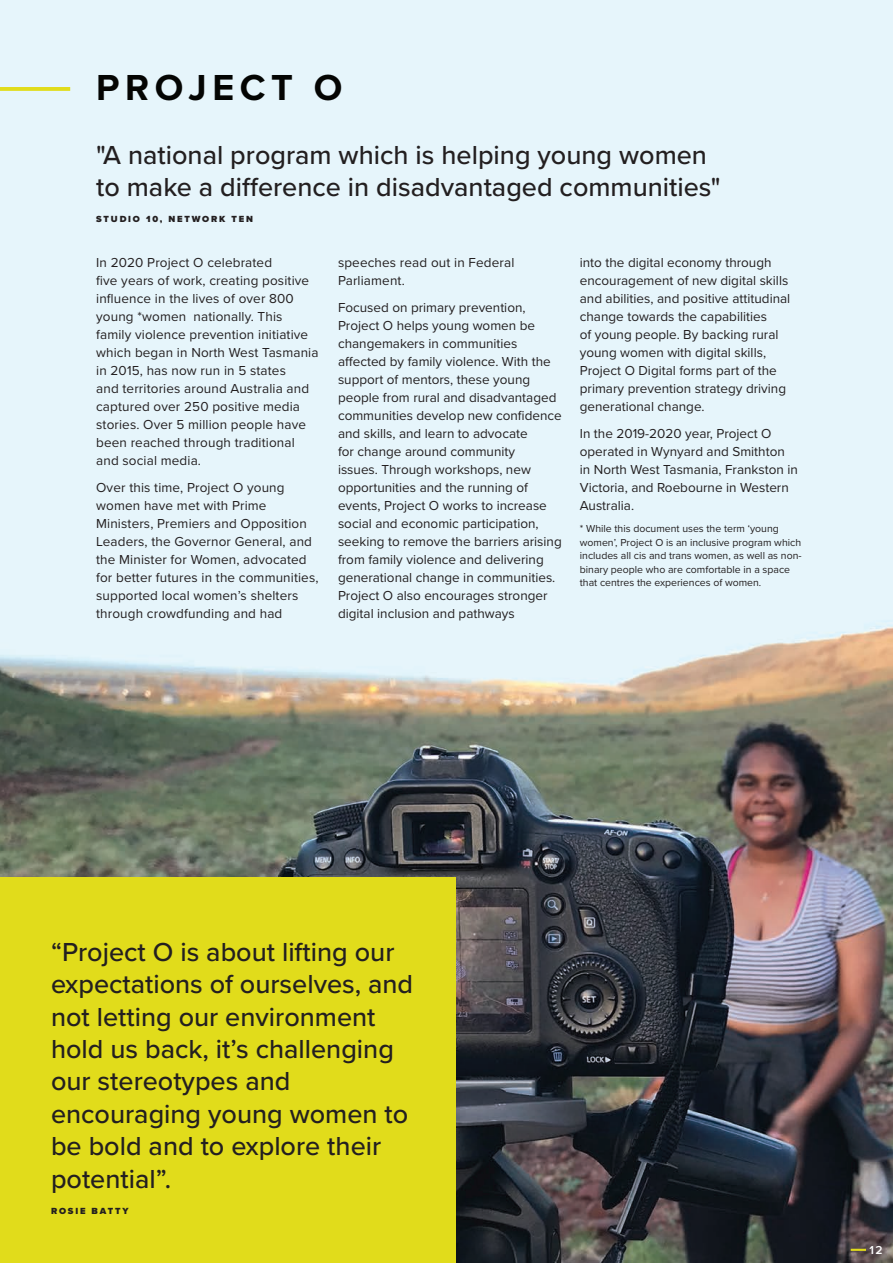
<style>
.page{position:relative;width:893px;height:1263px;background:#fff}
.page>*{position:absolute;margin:0;border:0;box-sizing:border-box;transform-origin:0 0}
.t1{font:700 37.5px "Proxima Nova";letter-spacing:.15em;color:#040503}
.t2{font:500 27px/32.4px "Proxima Nova";color:#231f20}
.t3{font:13.5px/18px "Proxima Nova";color:#231f20}
.t4{font:600 12px "Proxima Nova";color:#fff}
.t5{font:10.5px/13.5px "Proxima Nova";color:#231f20}
.t6{font:900 9.15px "Proxima Nova";letter-spacing:.2em;color:#231f20}
</style>
<div class="page">
<img style="left:0;top:0;width:893px;height:1263px">
<svg style="left:0;top:87px;width:70px;height:4px"></svg>
<div style="left:0;top:877px;width:455px;height:386px;background:#e1dc1b"></div>
<svg style="left:851px;top:1249px;width:15px;height:2px"></svg>
<p class="t1" style="left:96px;top:60px;width:248px">PROJECT O</p>
<p class="t2" style="left:96px;top:137px;width:626px">"A national program which is helping young women to make a difference in disadvantaged communities"</p>
<p class="t6" style="left:96px;top:212px;width:158px">STUDIO 10, NETWORK TEN</p>
<p class="t3" style="left:96px;top:253px;width:224px">In 2020 Project O celebrated<br>five years of work, creating positive influence in the lives of over 800 young *women nationally. This family violence prevention initiative which began in North West Tasmania in 2015, has now run in 5 states<br>and territories around Australia and captured over 250 positive media stories. Over 5 million people have been reached through traditional and social media.</p>
<p class="t3" style="left:96px;top:478px;width:224px">Over this time, Project O young women have met with Prime Ministers, Premiers and Opposition Leaders, the Governor General, and the Minister for Women, advocated for better futures in the communities, supported local women’s shelters through crowdfunding and had</p>
<p class="t3" style="left:338px;top:253px;width:178px">speeches read out in Federal<br>Parliament.</p>
<p class="t3" style="left:338px;top:298px;width:225px">Focused on primary prevention, Project O helps young women be changemakers in communities affected by family violence. With the support of mentors, these young people from rural and disadvantaged communities develop new confidence and skills, and learn to advocate<br>for change around community<br>issues. Through workshops, new opportunities and the running of events, Project O works to increase social and economic participation, seeking to remove the barriers arising from family violence and delivering generational change in communities.<br>Project O also encourages stronger digital inclusion and pathways</p>
<p class="t3" style="left:580px;top:253px;width:212px">into the digital economy through encouragement of new digital skills and abilities, and positive attitudinal change towards the capabilities<br>of young people. By backing rural young women with digital skills, Project O Digital forms part of the primary prevention strategy driving generational change.</p>
<p class="t3" style="left:580px;top:424px;width:219px">In the 2019-2020 year, Project O operated in Wynyard and Smithton in North West Tasmania, Frankston in<br>Victoria, and Roebourne in Western<br>Australia.</p>
<p class="t5" style="left:580px;top:521px;width:223px">* While this document uses the term ‘young women’, Project O is an inclusive program which includes all cis and trans women, as well as non&shy;binary people who are comfortable in a space that centres the experiences of women.</p>
<p class="t2" style="left:51px;top:934px;width:364px">“Project O is about lifting our expectations of ourselves, and not letting our environment hold us back, it’s challenging our stereotypes and encouraging young women to be bold and to explore their potential”.</p>
<p class="t6" style="left:51px;top:1204px;width:79px">ROSIE BATTY</p>
<p class="t4" style="left:870px;top:1241px;width:14px">12</p>
</div>
